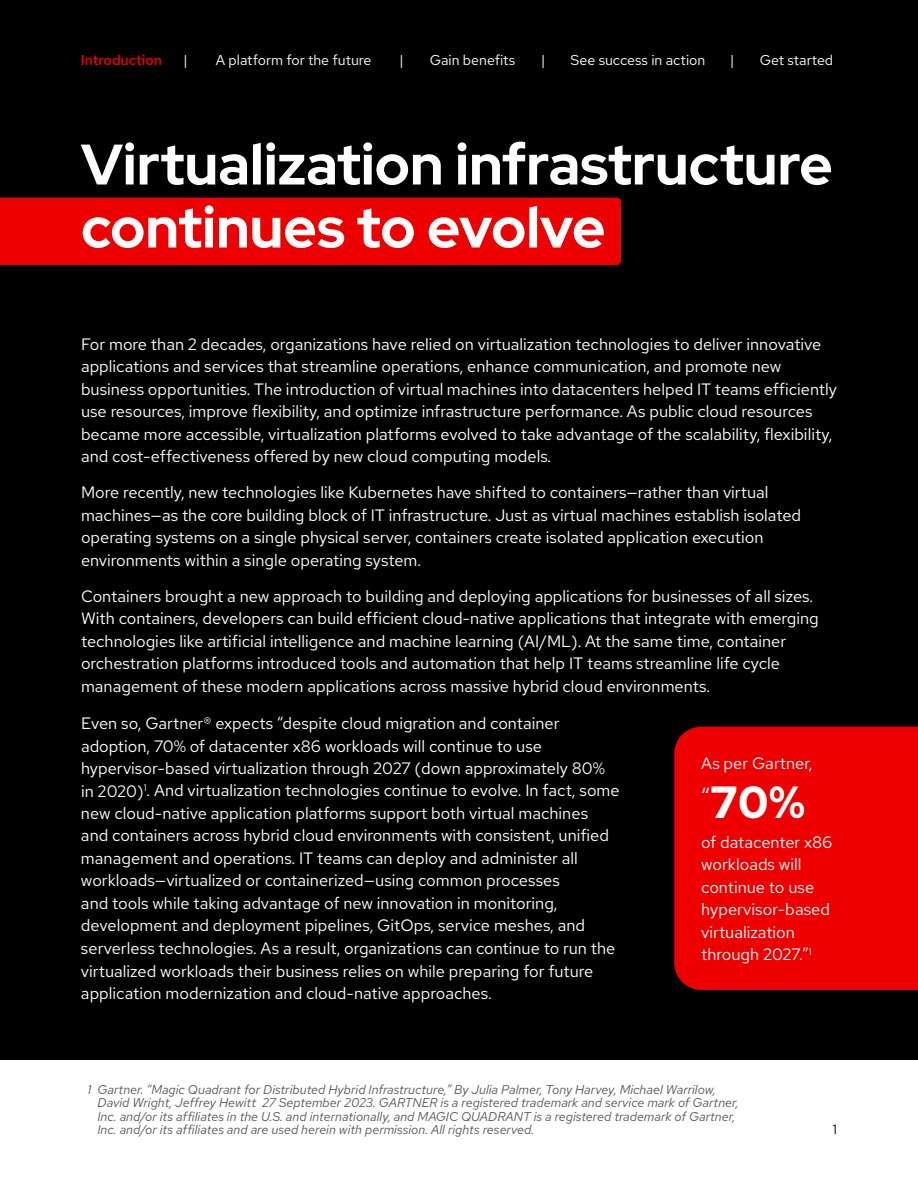
<style>
.page{position:relative;width:918px;height:1188px;background:#fff}
.page>*{position:absolute;margin:0;border:0;box-sizing:border-box;transform-origin:0 0}
.t1{font:700 57px/63px "Red Hat Display";color:#fff}
.t2{font:700 45px "Red Hat Text";color:#fff}
.t3{font:16.5px/22.5px "Red Hat Text";color:#fff}
.t4{font:14.25px "Red Hat Text";color:#fff}
.t5{font:500 14.25px "Red Hat Text";letter-spacing:-.01em;color:#e00}
.t6{font:13.5px "Red Hat Text";color:#000}
.t7{font:italic 12.75px/13.5px "Red Hat Text";color:#58595b}
</style>
<div class="page">
<div style="left:0;top:0;width:918px;height:1060px;background:#000"></div>
<div style="left:0;top:198px;width:621px;height:67px;background:#e00"></div>
<div style="left:674px;top:727px;width:244px;height:263px;background:#e00"></div>
<p class="t5" style="left:81px;top:50px;width:83px">Introduction</p>
<p class="t4" style="left:184px;top:50px;width:6px">|</p>
<p class="t4" style="left:216px;top:50px;width:157px">A platform for the future</p>
<p class="t4" style="left:400px;top:50px;width:6px">|</p>
<p class="t4" style="left:430px;top:50px;width:87px">Gain benefits</p>
<p class="t4" style="left:541px;top:50px;width:6px">|</p>
<p class="t4" style="left:570px;top:50px;width:136px">See success in action</p>
<p class="t4" style="left:730px;top:50px;width:6px">|</p>
<p class="t4" style="left:760px;top:50px;width:75px">Get started</p>
<h1 class="t1" style="left:81px;top:132px;width:753px">Virtualization infrastructure continues to evolve</h1>
<p class="t3" style="left:81px;top:333px;width:758px">For more than 2 decades, organizations have relied on virtualization technologies to deliver innovative applications and services that streamline operations, enhance communication, and promote new business opportunities. The introduction of virtual machines into datacenters helped IT teams efficiently use resources, improve flexibility, and optimize infrastructure performance. As public cloud resources became more accessible, virtualization platforms evolved to take advantage of the scalability, flexibility, and cost-effectiveness offered by new cloud computing models.</p>
<p class="t3" style="left:81px;top:481px;width:722px">More recently, new technologies like Kubernetes have shifted to containers—rather than virtual machines—as the core building block of IT infrastructure. Just as virtual machines establish isolated operating systems on a single physical server, containers create isolated application execution environments within a single operating system.</p>
<p class="t3" style="left:81px;top:585px;width:739px">Containers brought a new approach to building and deploying applications for businesses of all sizes.<br>With containers, developers can build efficient cloud-native applications that integrate with emerging technologies like artificial intelligence and machine learning (AI/ML). At the same time, container orchestration platforms introduced tools and automation that help IT teams streamline life cycle management of these modern applications across massive hybrid cloud environments.</p>
<p class="t3" style="left:81px;top:712px;width:540px">Even so, Gartner® expects “despite cloud migration and container adoption, 70% of datacenter x86 workloads will continue to use hypervisor-based virtualization through 2027 (down approximately 80% in 2020)<sup>1</sup>. And virtualization technologies continue to evolve. In fact, some new cloud-native application platforms support both virtual machines<br>and containers across hybrid cloud environments with consistent, unified management and operations. IT teams can deploy and administer all workloads—virtualized or containerized—using common processes<br>and tools while taking advantage of new innovation in monitoring, development and deployment pipelines, GitOps, service meshes, and serverless technologies. As a result, organizations can continue to run the virtualized workloads their business relies on while preparing for future application modernization and cloud-native approaches.</p>
<p class="t3" style="left:701px;top:752px;width:113px">As per Gartner,</p>
<h2 class="t2" style="left:701px;top:773px;width:106px"><sup>“</sup>70%</h2>
<p class="t3" style="left:701px;top:830px;width:133px">of datacenter x86 workloads will continue to use hypervisor-based virtualization through 2027.”<sup>1</sup></p>
<p class="t7" style="left:97px;top:1082px;width:643px;text-indent:-10px">1 Gartner. “Magic Quadrant for Distributed Hybrid Infrastructure,” By Julia Palmer, Tony Harvey, Michael Warrilow, David Wright, Jeffrey Hewitt 27 September 2023. GARTNER is a registered trademark and service mark of Gartner, Inc. and/or its affiliates in the U.S. and internationally, and MAGIC QUADRANT is a registered trademark of Gartner, Inc. and/or its affiliates and are used herein with permission. All rights reserved.</p>
<p class="t6" style="left:833px;top:1120px;width:6px">1</p>
</div>
